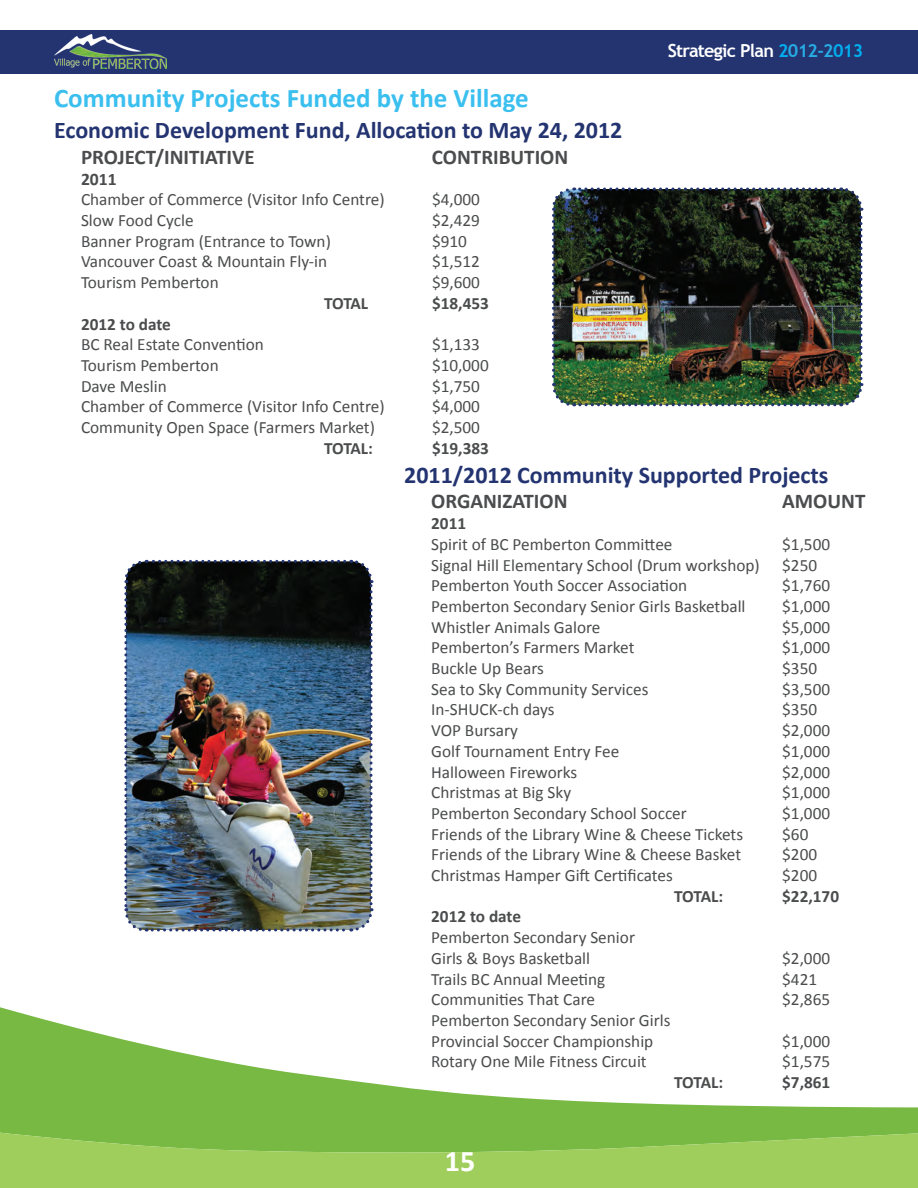
<style>
.page{position:relative;width:918px;height:1188px;background:#fff}
.page>*{position:absolute;margin:0;border:0;box-sizing:border-box;transform-origin:0 0}
.t1{font:700 30px "Calibri";color:#fff}
.t2{font:700 27px "Calibri";color:#3abfef}
.t3{font:700 24px "Calibri";color:#233471}
.t4{font:700 21px "Calibri";color:#4b4c4d}
.t5{font:700 18px "Trebuchet MS";letter-spacing:-.04em;color:#fff}
.t6{font:700 17.7px "Calibri";color:#4b4c4d}
.t7{font:17.25px/20.7px "Calibri";color:#4b4c4d}
.t8{font:700 17.25px "Calibri";color:#4b4c4d}
.s1{color:#00aeef}
.s2{color:#27abe2}
</style>
<div class="page">
<svg style="left:0;top:1007px;width:598px;height:95px"></svg>
<svg style="left:0;top:1102px;width:917px;height:86px;background:#8cc451"></svg>
<div style="left:0;top:30px;width:918px;height:44px;background:#233471"></div>
<img style="left:54px;top:35px;width:112px;height:33px">
<svg style="left:917px;top:1107px;width:1px;height:81px"></svg>
<img style="left:552px;top:187px;width:312px;height:220px">
<img style="left:124px;top:559px;width:250px;height:373px">
<h2 class="t2" style="left:54px;top:81px;width:476px">Community Projects Funded by the Village</h2>
<h3 class="t3" style="left:54px;top:115px;width:570px">Economic Development Fund, Allocation to May 24, 2012</h3>
<p class="t4" style="left:81px;top:143px;width:175px">PROJECT/INITIATIVE</p>
<p class="t4" style="left:432px;top:143px;width:138px">CONTRIBUTION</p>
<p class="t6" style="left:81px;top:167px;width:37px">2011</p>
<p class="t7" style="left:81px;top:189px;width:305px">Chamber of Commerce (Visitor Info Centre)</p>
<p class="t7" style="left:432px;top:189px;width:50px">$4,000</p>
<p class="t7" style="left:81px;top:210px;width:114px">Slow Food Cycle</p>
<p class="t7" style="left:432px;top:210px;width:50px">$2,429</p>
<p class="t7" style="left:81px;top:231px;width:251px">Banner Program (Entrance to Town)</p>
<p class="t7" style="left:432px;top:231px;width:36px">$910</p>
<p class="t7" style="left:81px;top:251px;width:248px">Vancouver Coast &amp; Mountain Fly-in</p>
<p class="t7" style="left:432px;top:251px;width:50px">$1,512</p>
<p class="t7" style="left:81px;top:272px;width:139px">Tourism Pemberton</p>
<p class="t7" style="left:432px;top:272px;width:50px">$9,600</p>
<p class="t8" style="left:324px;top:292px;width:46px">TOTAL</p>
<p class="t8" style="left:432px;top:292px;width:58px">$18,453</p>
<p class="t8" style="left:81px;top:313px;width:91px">2012 to date</p>
<p class="t7" style="left:81px;top:334px;width:184px">BC Real Estate Convention</p>
<p class="t7" style="left:432px;top:334px;width:50px">$1,133</p>
<p class="t7" style="left:81px;top:355px;width:139px">Tourism Pemberton</p>
<p class="t7" style="left:432px;top:355px;width:58px">$10,000</p>
<p class="t7" style="left:81px;top:376px;width:87px">Dave Meslin</p>
<p class="t7" style="left:432px;top:376px;width:50px">$1,750</p>
<p class="t7" style="left:81px;top:396px;width:305px">Chamber of Commerce (Visitor Info Centre)</p>
<p class="t7" style="left:432px;top:396px;width:50px">$4,000</p>
<p class="t7" style="left:81px;top:417px;width:295px">Community Open Space (Farmers Market)</p>
<p class="t7" style="left:432px;top:417px;width:50px">$2,500</p>
<p class="t8" style="left:324px;top:437px;width:51px">TOTAL:</p>
<p class="t8" style="left:432px;top:437px;width:58px">$19,383</p>
<p class="t5" style="left:668px;top:40px;width:197px">Strategic Plan <span class="s1">2</span><span class="s2">012-2</span><span class="s1">013</span></p>
<h3 class="t3" style="left:404px;top:460px;width:426px">2011/2012 Community Supported Projects</h3>
<p class="t4" style="left:431px;top:488px;width:138px">ORGANIZATION</p>
<p class="t4" style="left:782px;top:488px;width:85px">AMOUNT</p>
<p class="t8" style="left:431px;top:512px;width:36px">2011</p>
<p class="t7" style="left:431px;top:534px;width:243px">Spirit of BC Pemberton Committee</p>
<p class="t7" style="left:782px;top:534px;width:50px">$1,500</p>
<p class="t7" style="left:431px;top:554px;width:330px">Signal Hill Elementary School (Drum workshop)</p>
<p class="t7" style="left:782px;top:554px;width:36px">$250</p>
<p class="t7" style="left:431px;top:575px;width:258px">Pemberton Youth Soccer Association</p>
<p class="t7" style="left:782px;top:575px;width:50px">$1,760</p>
<p class="t7" style="left:431px;top:596px;width:316px">Pemberton Secondary Senior Girls Basketball</p>
<p class="t7" style="left:782px;top:596px;width:50px">$1,000</p>
<p class="t7" style="left:431px;top:617px;width:171px">Whistler Animals Galore</p>
<p class="t7" style="left:782px;top:617px;width:50px">$5,000</p>
<p class="t7" style="left:431px;top:637px;width:205px">Pemberton’s Farmers Market</p>
<p class="t7" style="left:782px;top:637px;width:50px">$1,000</p>
<p class="t7" style="left:431px;top:658px;width:114px">Buckle Up Bears</p>
<p class="t7" style="left:782px;top:658px;width:36px">$350</p>
<p class="t7" style="left:431px;top:679px;width:219px">Sea to Sky Community Services</p>
<p class="t7" style="left:782px;top:679px;width:50px">$3,500</p>
<p class="t7" style="left:431px;top:699px;width:125px">In-SHUCK-ch days</p>
<p class="t7" style="left:782px;top:699px;width:36px">$350</p>
<p class="t7" style="left:431px;top:720px;width:88px">VOP Bursary</p>
<p class="t7" style="left:782px;top:720px;width:50px">$2,000</p>
<p class="t7" style="left:431px;top:741px;width:190px">Golf Tournament Entry Fee</p>
<p class="t7" style="left:782px;top:741px;width:50px">$1,000</p>
<p class="t7" style="left:431px;top:761px;width:148px">Halloween Fireworks</p>
<p class="t7" style="left:782px;top:761px;width:50px">$2,000</p>
<p class="t7" style="left:431px;top:782px;width:141px">Christmas at Big Sky</p>
<p class="t7" style="left:782px;top:782px;width:50px">$1,000</p>
<p class="t7" style="left:431px;top:803px;width:257px">Pemberton Secondary School Soccer</p>
<p class="t7" style="left:782px;top:803px;width:50px">$1,000</p>
<p class="t7" style="left:431px;top:824px;width:313px">Friends of the Library Wine &amp; Cheese Tickets</p>
<p class="t7" style="left:782px;top:824px;width:28px">$60</p>
<p class="t7" style="left:431px;top:844px;width:311px">Friends of the Library Wine &amp; Cheese Basket</p>
<p class="t7" style="left:782px;top:844px;width:36px">$200</p>
<p class="t7" style="left:431px;top:865px;width:243px">Christmas Hamper Gift Certificates</p>
<p class="t7" style="left:782px;top:865px;width:36px">$200</p>
<p class="t8" style="left:674px;top:885px;width:51px">TOTAL:</p>
<p class="t8" style="left:782px;top:885px;width:58px">$22,170</p>
<p class="t8" style="left:431px;top:906px;width:91px">2012 to date</p>
<p class="t7" style="left:431px;top:927px;width:205px">Pemberton Secondary Senior<br>Girls &amp; Boys Basketball</p>
<p class="t7" style="left:782px;top:948px;width:50px">$2,000</p>
<p class="t7" style="left:431px;top:968px;width:176px">Trails BC Annual Meeting</p>
<p class="t7" style="left:782px;top:968px;width:36px">$421</p>
<p class="t7" style="left:431px;top:989px;width:165px">Communities That Care</p>
<p class="t7" style="left:782px;top:989px;width:50px">$2,865</p>
<p class="t7" style="left:431px;top:1010px;width:241px">Pemberton Secondary Senior Girls<br>Provincial Soccer Championship</p>
<p class="t7" style="left:782px;top:1031px;width:50px">$1,000</p>
<p class="t7" style="left:431px;top:1051px;width:217px">Rotary One Mile Fitness Circuit</p>
<p class="t7" style="left:782px;top:1051px;width:50px">$1,575</p>
<p class="t8" style="left:674px;top:1071px;width:51px">TOTAL:</p>
<p class="t8" style="left:782px;top:1071px;width:50px">$7,861</p>
<h1 class="t1" style="left:445px;top:1142px;width:32px">15</h1>
</div>
